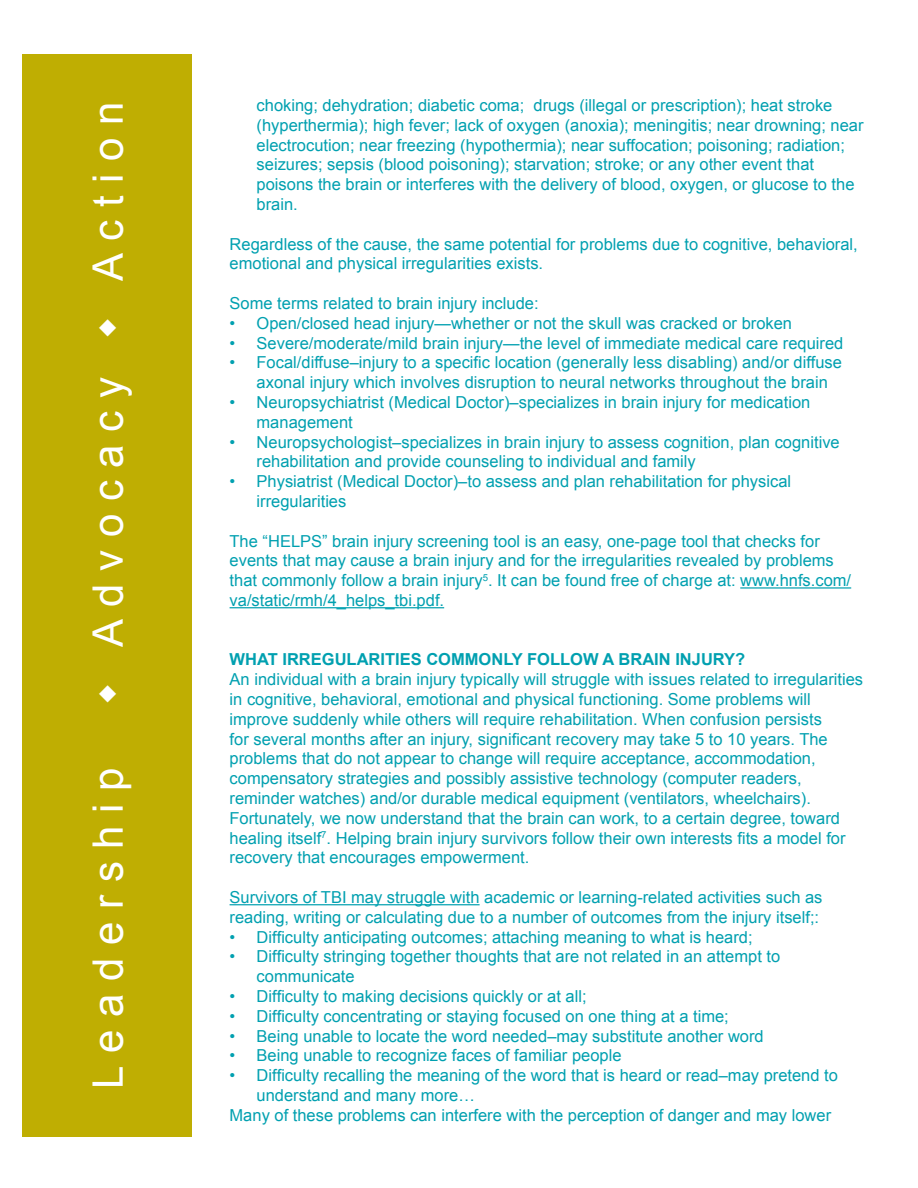
<style>
.page{position:relative;width:918px;height:1188px;background:#fff}
.page>*{position:absolute;margin:0;border:0;box-sizing:border-box;transform-origin:0 0}
.t1{font:42px "Arial";letter-spacing:.3em;color:#fff}
.t2{font:16.5px/19.8px "Arial";color:#00a0b0}
.t3{font:700 16.5px "Arial";color:#00a0b0}
</style>
<div class="page">
<div style="left:22px;top:54px;width:169px;height:1082px;background:#bfae02"></div>
<hr style="left:740px;top:587px;width:111px;height:2px;background:#00a0b0">
<hr style="left:230px;top:607px;width:214px;height:1px;background:#00a0b0">
<hr style="left:230px;top:904px;width:250px;height:1px;background:#00a0b0">
<p class="t1" style="left:81px;top:281px;width:181px;rotate:-90deg">Action</p>
<p class="t2" style="left:257px;top:95px;width:609px">choking; dehydration; diabetic coma; drugs (illegal or prescription); heat stroke (hyperthermia); high fever; lack of oxygen (anoxia); meningitis; near drowning; near electrocution; near freezing (hypothermia); near suffocation; poisoning; radiation; seizures; sepsis (blood poisoning); starvation; stroke; or any other event that poisons the brain or interferes with the delivery of blood, oxygen, or glucose to the brain.</p>
<p class="t2" style="left:230px;top:234px;width:630px">Regardless of the cause, the same potential for problems due to cognitive, behavioral, emotional and physical irregularities exists.</p>
<p class="t2" style="left:230px;top:293px;width:311px">Some terms related to brain injury include:</p>
<p class="t2" style="left:230px;top:313px;width:564px">• Open/closed head injury—whether or not the skull was cracked or broken</p>
<p class="t2" style="left:230px;top:333px;width:615px">• Severe/moderate/mild brain injury—the level of immediate medical care required</p>
<p class="t2" style="left:257px;top:353px;width:587px;text-indent:-27px">• Focal/diffuse–injury to a specific location (generally less disabling) and/or diffuse axonal injury which involves disruption to neural networks throughout the brain</p>
<p class="t2" style="left:257px;top:392px;width:555px;text-indent:-27px">• Neuropsychiatrist (Medical Doctor)–specializes in brain injury for medication management</p>
<p class="t2" style="left:257px;top:432px;width:585px;text-indent:-27px">• Neuropsychologist–specializes in brain injury to assess cognition, plan cognitive rehabilitation and provide counseling to individual and family</p>
<p class="t2" style="left:257px;top:472px;width:536px;text-indent:-27px">• Physiatrist (Medical Doctor)–to assess and plan rehabilitation for physical irregularities</p>
<p class="t2" style="left:230px;top:531px;width:623px">The “HELPS” brain injury screening tool is an easy, one-page tool that checks for events that may cause a brain injury and for the irregularities revealed by problems that commonly follow a brain injury<sup>5</sup>. It can be found free of charge at: www.hnfs.com/ va/static/rmh/4_helps_tbi.pdf.</p>
<p class="t1" style="left:81px;top:647px;width:272px;rotate:-90deg">Advocacy</p>
<p class="t1" style="left:81px;top:1089px;width:323px;rotate:-90deg">Leadership</p>
<p class="t3" style="left:230px;top:649px;width:517px">WHAT IRREGULARITIES COMMONLY FOLLOW A BRAIN INJURY?</p>
<p class="t2" style="left:230px;top:670px;width:635px">An individual with a brain injury typically will struggle with issues related to irregularities in cognitive, behavioral, emotional and physical functioning. Some problems will improve suddenly while others will require rehabilitation. When confusion persists<br>for several months after an injury, significant recovery may take 5 to 10 years. The problems that do not appear to change will require acceptance, accommodation, compensatory strategies and possibly assistive technology (computer readers, reminder watches) and/or durable medical equipment (ventilators, wheelchairs).<br>Fortunately, we now understand that the brain can work, to a certain degree, toward healing itself<sup>7</sup>. Helping brain injury survivors follow their own interests fits a model for recovery that encourages empowerment.</p>
<p class="t2" style="left:230px;top:887px;width:594px">Survivors of TBI may struggle with academic or learning-related activities such as reading, writing or calculating due to a number of outcomes from the injury itself;:</p>
<p class="t2" style="left:230px;top:927px;width:525px">• Difficulty anticipating outcomes; attaching meaning to what is heard;</p>
<p class="t2" style="left:257px;top:947px;width:525px;text-indent:-27px">• Difficulty stringing together thoughts that are not related in an attempt to communicate</p>
<p class="t2" style="left:230px;top:986px;width:359px">• Difficulty to making decisions quickly or at all;</p>
<p class="t2" style="left:230px;top:1006px;width:501px">• Difficulty concentrating or staying focused on one thing at a time;</p>
<p class="t2" style="left:230px;top:1026px;width:536px">• Being unable to locate the word needed–may substitute another word</p>
<p class="t2" style="left:230px;top:1046px;width:394px">• Being unable to recognize faces of familiar people</p>
<p class="t2" style="left:257px;top:1066px;width:583px;text-indent:-27px">• Difficulty recalling the meaning of the word that is heard or read–may pretend to understand and many more…</p>
<p class="t2" style="left:230px;top:1105px;width:603px">Many of these problems can interfere with the perception of danger and may lower</p>
</div>
